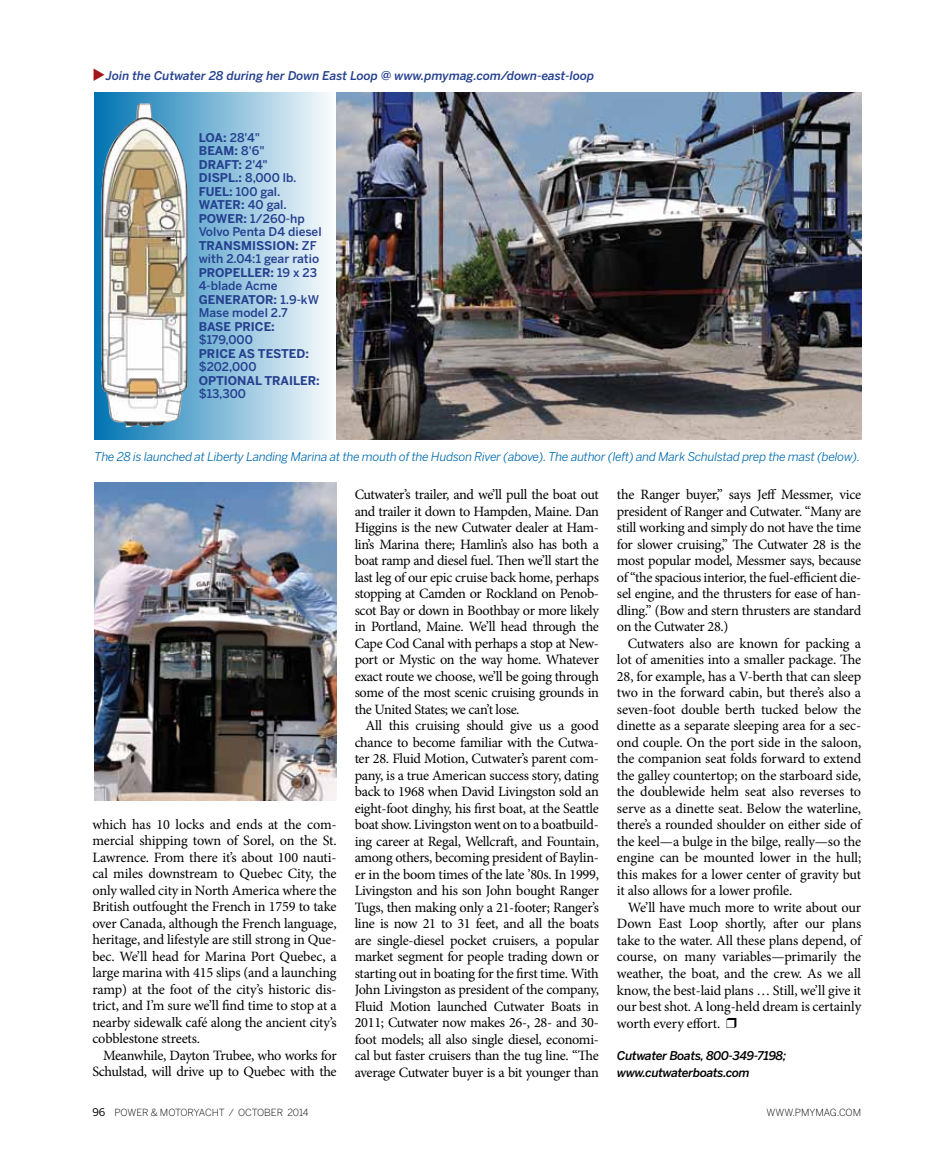
<style>
.page{position:relative;width:932px;height:1175px;background:#fff}
.page>*{position:absolute;margin:0;border:0;box-sizing:border-box;transform-origin:0 0}
.t1{font:14.25px/16.5px "Minion Pro";letter-spacing:-.02em;color:#000;text-align:justify}
.t2{font:500 12px/13.5px "Benton Sans";color:#25408f}
.t3{font:italic 12px "Benton Sans";letter-spacing:-.02em;color:#006cad}
.t4{font:700 12px/13.5px "Benton Sans";color:#25408f}
.t5{font:italic 500 12px "Benton Sans";color:#25408f}
.t6{font:italic 500 12px/16.5px "Benton Sans";letter-spacing:-.025em;color:#000}
.t7{font:300 9.75px "Benton Sans";color:#000}
.s1{color:#a1171b}
.s2{font-weight:500}
.s3{font-weight:700}
.s4{font-weight:400;font-size:10.5px}
</style>
<div class="page">
<div style="left:94px;top:92px;width:242px;height:347px;background:linear-gradient(to right,#0073b1,#fafcfd)"></div>
<img style="left:336px;top:92px;width:525px;height:347px">
<img style="left:94px;top:482px;width:242px;height:318px">
<img style="left:101px;top:103px;width:89px;height:326px">
<p class="t5" style="left:92px;top:68px;width:503px"><span class="s1">◆</span>Join the Cutwater 28 during her Down East Loop @ www.pmymag.com/down-east-loop</p>
<p class="t4" style="left:199px;top:130px;width:99px">LOA: <span class="s2">28'4"<br></span>BEAM: <span class="s2">8'6"<br></span>DRAFT: <span class="s2">2'4"<br></span>DISPL.: <span class="s2">8,000 lb.<br></span>FUEL: <span class="s2">100 gal.<br></span>WATER: <span class="s2">40 gal.<br></span>POWER</p>
<p class="t2" style="left:199px;top:211px;width:124px;text-indent:45px"><span class="s3">:</span> 1/260-hp<br>Volvo Penta D4 diesel<br><span class="s3">TRANSMISSION:</span> ZF with 2.04:1 gear ratio<br><span class="s3">PROPELLER:</span> 19 x 23<br>4-blade Acme</p>
<p class="t4" style="left:199px;top:292px;width:35px">GENERA</p>
<p class="t2" style="left:199px;top:292px;width:121px;text-indent:49px"><span class="s3">TOR:</span> 1.9-kW<br>Mase model 2.7</p>
<p class="t4" style="left:199px;top:319px;width:77px">BASE PRICE:</p>
<p class="t2" style="left:199px;top:333px;width:56px">$179,000</p>
<p class="t4" style="left:199px;top:346px;width:112px">PRICE AS TESTED:</p>
<p class="t2" style="left:199px;top:360px;width:59px">$202,000</p>
<p class="t4" style="left:199px;top:373px;width:122px">OPTIONAL TRAILER:</p>
<p class="t2" style="left:199px;top:387px;width:49px">$13,300</p>
<p class="t3" style="left:94px;top:449px;width:767px">The 28 is launched at Liberty Landing Marina at the mouth of the Hudson River (above). The author (left) and Mark Schulstad prep the mast (below).</p>
<p class="t1" style="left:92px;top:816px;width:246px">which has 10 locks and ends at the com&shy;mercial shipping town of Sorel, on the St.<br>Lawrence. From there it’s about 100 nauti&shy;cal miles downstream to Quebec City, the only walled city in North America where the British outfought the French in 1759 to take over Canada, although the French language, heritage, and lifestyle are still strong in Que&shy;bec. We’ll head for Marina Port Quebec, a large marina with 415 slips (and a launching ramp) at the foot of the city’s historic dis&shy;trict, and I’m sure we’ll find time to stop at a nearby sidewalk café along the ancient city’s cobblestone streets.</p>
<p class="t1" style="left:92px;top:1047px;width:246px;text-align:right">Meanwhile, Dayton Trubee, who works for<br>Schulstad, will drive up to Quebec with the</p>
<p class="t1" style="left:354px;top:486px;width:246px">Cutwater’s trailer, and we’ll pull the boat out and trailer it down to Hampden, Maine. Dan Higgins is the new Cutwater dealer at Ham&shy;lin’s Marina there; Hamlin’s also has both a boat ramp and diesel fuel. Then we’ll start the last leg of our epic cruise back home, perhaps stopping at Camden or Rockland on Penob&shy;scot Bay or down in Boothbay or more likely in Portland, Maine. We’ll head through the Cape Cod Canal with perhaps a stop at New&shy;port or Mystic on the way home. Whatever exact route we choose, we’ll be going through some of the most scenic cruising grounds in the United States; we can’t lose.</p>
<p class="t1" style="left:354px;top:717px;width:246px;text-indent:11px">All this cruising should give us a good chance to become familiar with the Cutwa&shy;ter 28. Fluid Motion, Cutwater’s parent com&shy;pany, is a true American success story, dating back to 1968 when David Livingston sold an eight-foot dinghy, his first boat, at the Seattle boat show. Livingston went on to a boatbuild&shy;ing career at Regal, Wellcraft, and Fountain, among others, becoming president of Baylin&shy;er in the boom times of the late ’80s. In 1999, Livingston and his son John bought Ranger Tugs, then making only a 21-footer; Ranger’s line is now 21 to 31 feet, and all the boats are single-diesel pocket cruisers, a popular market segment for people trading down or starting out in boating for the first time. With John Livingston as president of the company, Fluid Motion launched Cutwater Boats in 2011; Cutwater now makes 26-, 28- and 30- foot models; all also single diesel, economi&shy;cal but faster cruisers than the tug line. “The average Cutwater buyer is a bit younger than</p>
<p class="t1" style="left:617px;top:486px;width:246px">the Ranger buyer,” says Jeff Messmer, vice president of Ranger and Cutwater. “Many are still working and simply do not have the time for slower cruising,” The Cutwater 28 is the most popular model, Messmer says, because of “the spacious interior, the fuel-efficient die&shy;sel engine, and the thrusters for ease of han&shy;dling.” (Bow and stern thrusters are standard on the Cutwater 28.)</p>
<p class="t1" style="left:617px;top:635px;width:246px;text-indent:11px">Cutwaters also are known for packing a lot of amenities into a smaller package. The 28, for example, has a V-berth that can sleep two in the forward cabin, but there’s also a seven-foot double berth tucked below the dinette as a separate sleeping area for a sec&shy;ond couple. On the port side in the saloon, the companion seat folds forward to extend the galley countertop; on the starboard side, the doublewide helm seat also reverses to serve as a dinette seat. Below the waterline, there’s a rounded shoulder on either side of the keel—a bulge in the bilge, really—so the engine can be mounted lower in the hull; this makes for a lower center of gravity but it also allows for a lower profile.</p>
<p class="t1" style="left:617px;top:899px;width:246px;text-indent:11px">We’ll have much more to write about our Down East Loop shortly, after our plans take to the water. All these plans depend, of course, on many variables—primarily the weather, the boat, and the crew. As we all know, the best-laid plans … Still, we’ll give it our best shot. A long-held dream is certainly worth every effort. ❒</p>
<p class="t6" style="left:617px;top:1047px;width:171px">Cutwater Boats, 800-349-7198; www.cutwaterboats.com</p>
<p class="t7" style="left:92px;top:1107px;width:218px"><span class="s4">96</span> POWER &amp; MOTORYACHT / OCTOBER 2014</p>
<p class="t7" style="left:766px;top:1107px;width:96px">WWW.PMYMAG.COM</p>
</div>
